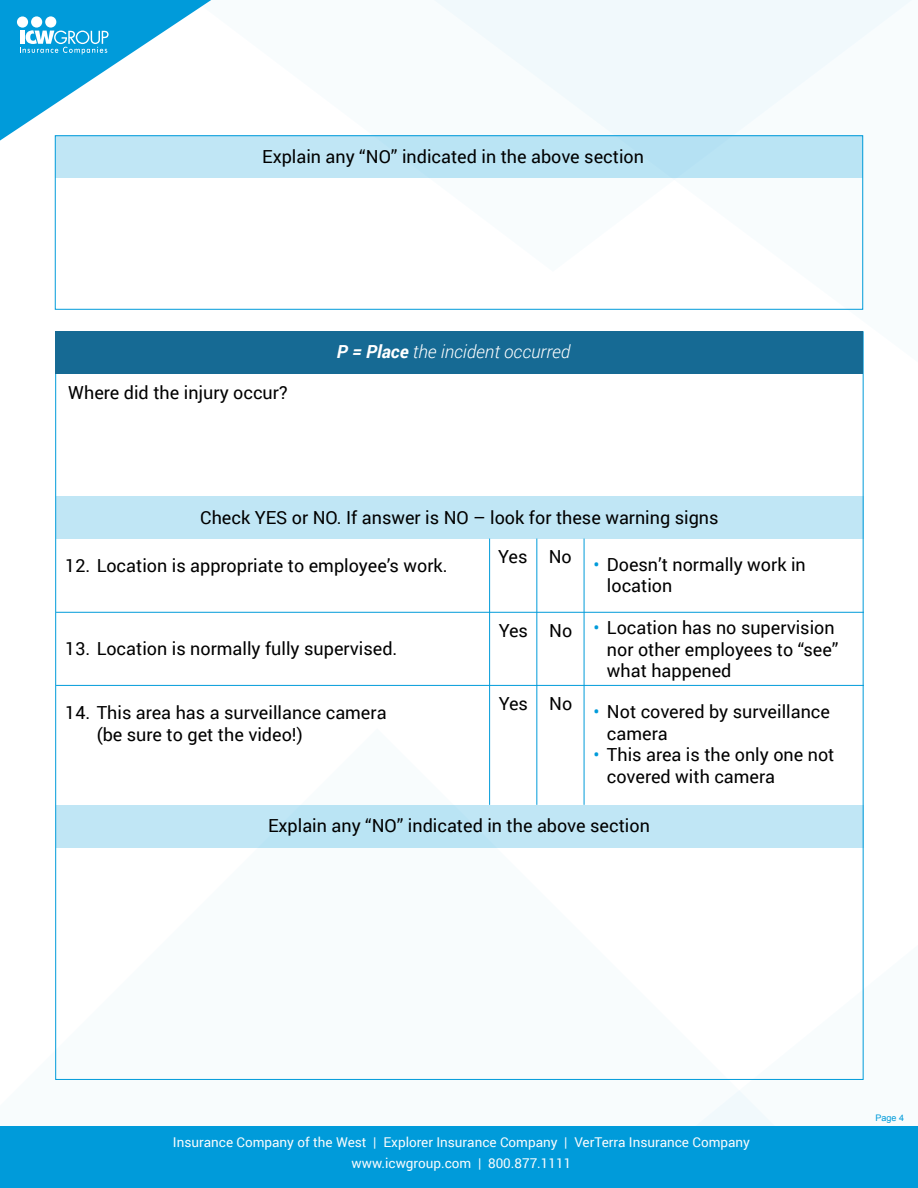
<style>
.page{position:relative;width:918px;height:1188px;background:#fff}
.page>*{position:absolute;margin:0;border:0;box-sizing:border-box;transform-origin:0 0}
.t1{font:18px/21.6px "Roboto";color:#000}
.t2{font:italic 300 18px "Roboto";color:#fff}
.t3{font:13.5px/21px "Roboto";color:#fff;text-align:center}
.t4{font:9px "Arial";color:#009bda}
.s1{font-weight:700}
.s2{color:#009bda}
</style>
<div class="page">
<svg style="left:0;top:0;width:233px;height:151px"></svg>
<div style="left:0;top:1126px;width:918px;height:62px;background:#009bda"></div>
<svg style="left:416px;top:0;width:496px;height:373px"></svg>
<svg style="left:55px;top:728px;width:796px;height:398px"></svg>
<div style="left:55px;top:136px;width:808px;height:42px;background:#bae4f4"></div>
<hr style="left:537px;top:539px;width:1px;height:266px;background:#009bda">
<hr style="left:489px;top:539px;width:1px;height:266px;background:#009bda">
<hr style="left:584px;top:539px;width:1px;height:266px;background:#009bda">
<hr style="left:56px;top:612px;width:808px;height:1px;background:#009bda">
<hr style="left:56px;top:685px;width:808px;height:1px;background:#009bda">
<div style="left:55px;top:332px;width:808px;height:42px;background:#166a94"></div>
<div style="left:56px;top:496px;width:808px;height:43px;background:#c0e6f5"></div>
<div style="left:56px;top:805px;width:808px;height:42px;background:#c0e6f5"></div>
<p class="t1" style="left:262px;top:145px;width:383px">Explain any “NO” indicated in the above section</p>
<p class="t1" style="left:68px;top:381px;width:221px">Where did the injury occur?</p>
<p class="t2" style="left:337px;top:339px;width:235px"><span class="s1">P = Place</span> the incident occurred</p>
<p class="t1" style="left:200px;top:506px;width:520px">Check YES or NO. If answer is NO – look for these warning signs</p>
<p class="t1" style="left:65px;top:554px;width:384px">12. Location is appropriate to employee’s work.</p>
<p class="t1" style="left:65px;top:637px;width:334px">13. Location is normally fully supervised.</p>
<p class="t1" style="left:97px;top:701px;width:291px;text-indent:-31px">14. This area has a surveillance camera (be sure to get the video!)</p>
<p class="t1" style="left:498px;top:546px;width:75px">Yes No</p>
<p class="t1" style="left:499px;top:619px;width:75px">Yes No</p>
<p class="t1" style="left:499px;top:693px;width:75px">Yes No</p>
<p class="t1" style="left:607px;top:553px;width:200px;text-indent:-14px"><span class="s2">•</span> Doesn’t normally work in location</p>
<p class="t1" style="left:607px;top:616px;width:233px;text-indent:-14px"><span class="s2">•</span> Location has no supervision nor other employees to “see” what happened</p>
<p class="t1" style="left:607px;top:700px;width:225px;text-indent:-14px"><span class="s2">•</span> Not covered by surveillance camera</p>
<p class="t1" style="left:607px;top:743px;width:229px;text-indent:-14px"><span class="s2">•</span> This area is the only one not covered with camera</p>
<p class="t1" style="left:268px;top:814px;width:383px">Explain any “NO” indicated in the above section</p>
<p class="t3" style="left:173px;top:1131px;width:579px">Insurance Company of the West | Explorer Insurance Company | VerTerra Insurance Company www.icwgroup.com | 800.877.1111</p>
<p class="t4" style="left:876px;top:1112px;width:30px">Page 4</p>
</div>
